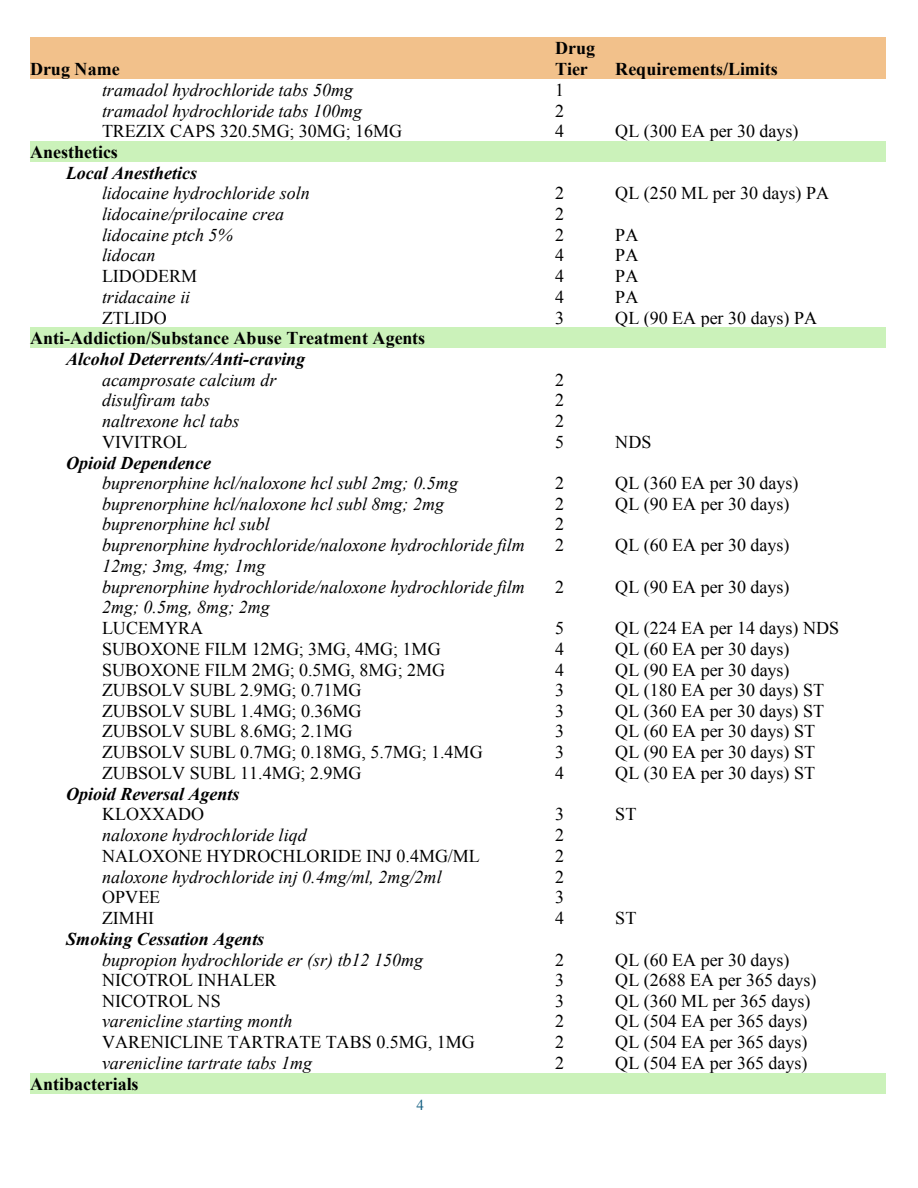
<style>
.page{position:relative;width:918px;height:1188px;background:#fff}
.page>*{position:absolute;margin:0;border:0;box-sizing:border-box;transform-origin:0 0}
.t1{font:18px "Times New Roman";color:#000}
.t2{font:italic 18px/20.7px "Times New Roman";color:#000}
.t3{font:700 18px/20.7px "Times New Roman";color:#000}
.t4{font:italic 700 18px "Times New Roman";color:#000}
.t5{font:15px "Times New Roman";color:#156082}
</style>
<div class="page">
<div style="left:30px;top:38px;width:525px;height:41px;background:#f2c18b"></div>
<div style="left:555px;top:38px;width:60px;height:20px;background:#f2c18b"></div>
<div style="left:555px;top:58px;width:60px;height:21px;background:#f2c18b"></div>
<div style="left:615px;top:38px;width:270px;height:41px;background:#f2c18b"></div>
<div style="left:30px;top:141px;width:525px;height:21px;background:#cbf2ba"></div>
<div style="left:555px;top:141px;width:60px;height:21px;background:#cbf2ba"></div>
<div style="left:615px;top:141px;width:270px;height:21px;background:#cbf2ba"></div>
<div style="left:30px;top:327px;width:525px;height:21px;background:#cbf2ba"></div>
<div style="left:555px;top:327px;width:60px;height:21px;background:#cbf2ba"></div>
<div style="left:615px;top:327px;width:270px;height:21px;background:#cbf2ba"></div>
<div style="left:30px;top:1073px;width:525px;height:20px;background:#cbf2ba"></div>
<div style="left:555px;top:1073px;width:60px;height:20px;background:#cbf2ba"></div>
<div style="left:615px;top:1073px;width:270px;height:20px;background:#cbf2ba"></div>
<p class="t3" style="left:30px;top:58px;width:91px">Drug Name</p>
<p class="t3" style="left:555px;top:38px;width:42px">Drug<br>Tier</p>
<p class="t3" style="left:615px;top:58px;width:164px">Requirements/Limits</p>
<p class="t2" style="left:102px;top:79px;width:253px">tramadol hydrochloride tabs 50mg</p>
<p class="t1" style="left:555px;top:78px;width:10px">1</p>
<p class="t2" style="left:102px;top:100px;width:262px">tramadol hydrochloride tabs 100mg</p>
<p class="t1" style="left:555px;top:99px;width:10px">2</p>
<p class="t1" style="left:102px;top:119px;width:302px">TREZIX CAPS 320.5MG; 30MG; 16MG</p>
<p class="t1" style="left:555px;top:119px;width:10px">4</p>
<p class="t1" style="left:615px;top:119px;width:185px">QL (300 EA per 30 days)</p>
<p class="t3" style="left:30px;top:141px;width:89px">Anesthetics</p>
<p class="t4" style="left:66px;top:160px;width:133px">Local Anesthetics</p>
<p class="t2" style="left:102px;top:182px;width:209px">lidocaine hydrochloride soln</p>
<p class="t1" style="left:555px;top:181px;width:10px">2</p>
<p class="t1" style="left:615px;top:181px;width:215px">QL (250 ML per 30 days) PA</p>
<p class="t2" style="left:102px;top:203px;width:184px">lidocaine/prilocaine crea</p>
<p class="t1" style="left:555px;top:202px;width:10px">2</p>
<p class="t2" style="left:102px;top:224px;width:132px">lidocaine ptch 5%</p>
<p class="t1" style="left:555px;top:223px;width:10px">2</p>
<p class="t1" style="left:615px;top:223px;width:25px">PA</p>
<p class="t2" style="left:102px;top:245px;width:55px">lidocan</p>
<p class="t1" style="left:555px;top:243px;width:10px">4</p>
<p class="t1" style="left:615px;top:243px;width:25px">PA</p>
<p class="t1" style="left:102px;top:264px;width:97px">LIDODERM</p>
<p class="t1" style="left:555px;top:264px;width:10px">4</p>
<p class="t1" style="left:615px;top:264px;width:25px">PA</p>
<p class="t2" style="left:102px;top:286px;width:90px">tridacaine ii</p>
<p class="t1" style="left:555px;top:285px;width:10px">4</p>
<p class="t1" style="left:615px;top:285px;width:25px">PA</p>
<p class="t1" style="left:102px;top:306px;width:66px">ZTLIDO</p>
<p class="t1" style="left:555px;top:306px;width:10px">3</p>
<p class="t1" style="left:615px;top:306px;width:203px">QL (90 EA per 30 days) PA</p>
<p class="t3" style="left:30px;top:328px;width:397px">Anti-Addiction/Substance Abuse Treatment Agents</p>
<p class="t4" style="left:66px;top:346px;width:241px">Alcohol Deterrents/Anti-craving</p>
<p class="t2" style="left:102px;top:369px;width:176px">acamprosate calcium dr</p>
<p class="t1" style="left:555px;top:367px;width:10px">2</p>
<p class="t2" style="left:102px;top:389px;width:110px">disulfiram tabs</p>
<p class="t1" style="left:555px;top:388px;width:10px">2</p>
<p class="t2" style="left:102px;top:410px;width:139px">naltrexone hcl tabs</p>
<p class="t1" style="left:555px;top:409px;width:10px">2</p>
<p class="t1" style="left:102px;top:430px;width:87px">VIVITROL</p>
<p class="t1" style="left:555px;top:430px;width:10px">5</p>
<p class="t1" style="left:615px;top:430px;width:38px">NDS</p>
<p class="t4" style="left:66px;top:450px;width:147px">Opioid Dependence</p>
<p class="t2" style="left:102px;top:472px;width:358px">buprenorphine hcl/naloxone hcl subl 2mg; 0.5mg</p>
<p class="t1" style="left:555px;top:471px;width:10px">2</p>
<p class="t1" style="left:615px;top:471px;width:185px">QL (360 EA per 30 days)</p>
<p class="t2" style="left:102px;top:493px;width:344px">buprenorphine hcl/naloxone hcl subl 8mg; 2mg</p>
<p class="t1" style="left:555px;top:492px;width:10px">2</p>
<p class="t1" style="left:615px;top:492px;width:176px">QL (90 EA per 30 days)</p>
<p class="t2" style="left:102px;top:514px;width:169px">buprenorphine hcl subl</p>
<p class="t1" style="left:555px;top:512px;width:10px">2</p>
<p class="t2" style="left:102px;top:535px;width:424px">buprenorphine hydrochloride/naloxone hydrochloride film<br>12mg; 3mg, 4mg; 1mg</p>
<p class="t1" style="left:555px;top:533px;width:10px">2</p>
<p class="t1" style="left:615px;top:533px;width:176px">QL (60 EA per 30 days)</p>
<p class="t2" style="left:102px;top:576px;width:424px">buprenorphine hydrochloride/naloxone hydrochloride film<br>2mg; 0.5mg, 8mg; 2mg</p>
<p class="t1" style="left:555px;top:575px;width:10px">2</p>
<p class="t1" style="left:615px;top:575px;width:176px">QL (90 EA per 30 days)</p>
<p class="t1" style="left:102px;top:616px;width:103px">LUCEMYRA</p>
<p class="t1" style="left:555px;top:616px;width:10px">5</p>
<p class="t1" style="left:615px;top:616px;width:226px">QL (224 EA per 14 days) NDS</p>
<p class="t1" style="left:102px;top:637px;width:340px">SUBOXONE FILM 12MG; 3MG, 4MG; 1MG</p>
<p class="t1" style="left:555px;top:637px;width:10px">4</p>
<p class="t1" style="left:615px;top:637px;width:176px">QL (60 EA per 30 days)</p>
<p class="t1" style="left:102px;top:657px;width:345px">SUBOXONE FILM 2MG; 0.5MG, 8MG; 2MG</p>
<p class="t1" style="left:555px;top:657px;width:10px">4</p>
<p class="t1" style="left:615px;top:657px;width:176px">QL (90 EA per 30 days)</p>
<p class="t1" style="left:102px;top:678px;width:261px">ZUBSOLV SUBL 2.9MG; 0.71MG</p>
<p class="t1" style="left:555px;top:678px;width:10px">3</p>
<p class="t1" style="left:615px;top:678px;width:210px">QL (180 EA per 30 days) ST</p>
<p class="t1" style="left:102px;top:699px;width:261px">ZUBSOLV SUBL 1.4MG; 0.36MG</p>
<p class="t1" style="left:555px;top:699px;width:10px">3</p>
<p class="t1" style="left:615px;top:699px;width:210px">QL (360 EA per 30 days) ST</p>
<p class="t1" style="left:102px;top:719px;width:252px">ZUBSOLV SUBL 8.6MG; 2.1MG</p>
<p class="t1" style="left:555px;top:719px;width:10px">3</p>
<p class="t1" style="left:615px;top:719px;width:201px">QL (60 EA per 30 days) ST</p>
<p class="t1" style="left:102px;top:740px;width:382px">ZUBSOLV SUBL 0.7MG; 0.18MG, 5.7MG; 1.4MG</p>
<p class="t1" style="left:555px;top:740px;width:10px">3</p>
<p class="t1" style="left:615px;top:740px;width:201px">QL (90 EA per 30 days) ST</p>
<p class="t1" style="left:102px;top:761px;width:261px">ZUBSOLV SUBL 11.4MG; 2.9MG</p>
<p class="t1" style="left:555px;top:761px;width:10px">4</p>
<p class="t1" style="left:615px;top:761px;width:201px">QL (30 EA per 30 days) ST</p>
<p class="t4" style="left:66px;top:781px;width:175px">Opioid Reversal Agents</p>
<p class="t1" style="left:102px;top:802px;width:104px">KLOXXADO</p>
<p class="t1" style="left:555px;top:802px;width:10px">3</p>
<p class="t1" style="left:615px;top:802px;width:23px">ST</p>
<p class="t2" style="left:102px;top:824px;width:206px">naloxone hydrochloride liqd</p>
<p class="t1" style="left:555px;top:823px;width:10px">2</p>
<p class="t1" style="left:102px;top:844px;width:379px">NALOXONE HYDROCHLORIDE INJ 0.4MG/ML</p>
<p class="t1" style="left:555px;top:844px;width:10px">2</p>
<p class="t2" style="left:102px;top:866px;width:341px">naloxone hydrochloride inj 0.4mg/ml, 2mg/2ml</p>
<p class="t1" style="left:555px;top:865px;width:10px">2</p>
<p class="t1" style="left:102px;top:885px;width:60px">OPVEE</p>
<p class="t1" style="left:555px;top:885px;width:10px">3</p>
<p class="t1" style="left:102px;top:906px;width:54px">ZIMHI</p>
<p class="t1" style="left:555px;top:906px;width:10px">4</p>
<p class="t1" style="left:615px;top:906px;width:23px">ST</p>
<p class="t4" style="left:66px;top:926px;width:200px">Smoking Cessation Agents</p>
<p class="t2" style="left:102px;top:949px;width:323px">bupropion hydrochloride er (sr) tb12 150mg</p>
<p class="t1" style="left:555px;top:947px;width:10px">2</p>
<p class="t1" style="left:615px;top:947px;width:176px">QL (60 EA per 30 days)</p>
<p class="t1" style="left:102px;top:968px;width:176px">NICOTROL INHALER</p>
<p class="t1" style="left:555px;top:968px;width:10px">3</p>
<p class="t1" style="left:615px;top:968px;width:203px">QL (2688 EA per 365 days)</p>
<p class="t1" style="left:102px;top:989px;width:120px">NICOTROL NS</p>
<p class="t1" style="left:555px;top:989px;width:10px">3</p>
<p class="t1" style="left:615px;top:989px;width:197px">QL (360 ML per 365 days)</p>
<p class="t2" style="left:102px;top:1011px;width:192px">varenicline starting month</p>
<p class="t1" style="left:555px;top:1009px;width:10px">2</p>
<p class="t1" style="left:615px;top:1009px;width:194px">QL (504 EA per 365 days)</p>
<p class="t1" style="left:102px;top:1030px;width:374px">VARENICLINE TARTRATE TABS 0.5MG, 1MG</p>
<p class="t1" style="left:555px;top:1030px;width:10px">2</p>
<p class="t1" style="left:615px;top:1030px;width:194px">QL (504 EA per 365 days)</p>
<p class="t2" style="left:102px;top:1052px;width:212px">varenicline tartrate tabs 1mg</p>
<p class="t1" style="left:555px;top:1051px;width:10px">2</p>
<p class="t1" style="left:615px;top:1051px;width:194px">QL (504 EA per 365 days)</p>
<p class="t3" style="left:30px;top:1073px;width:110px">Antibacterials</p>
<p class="t5" style="left:416px;top:1095px;width:9px">4</p>
</div>
